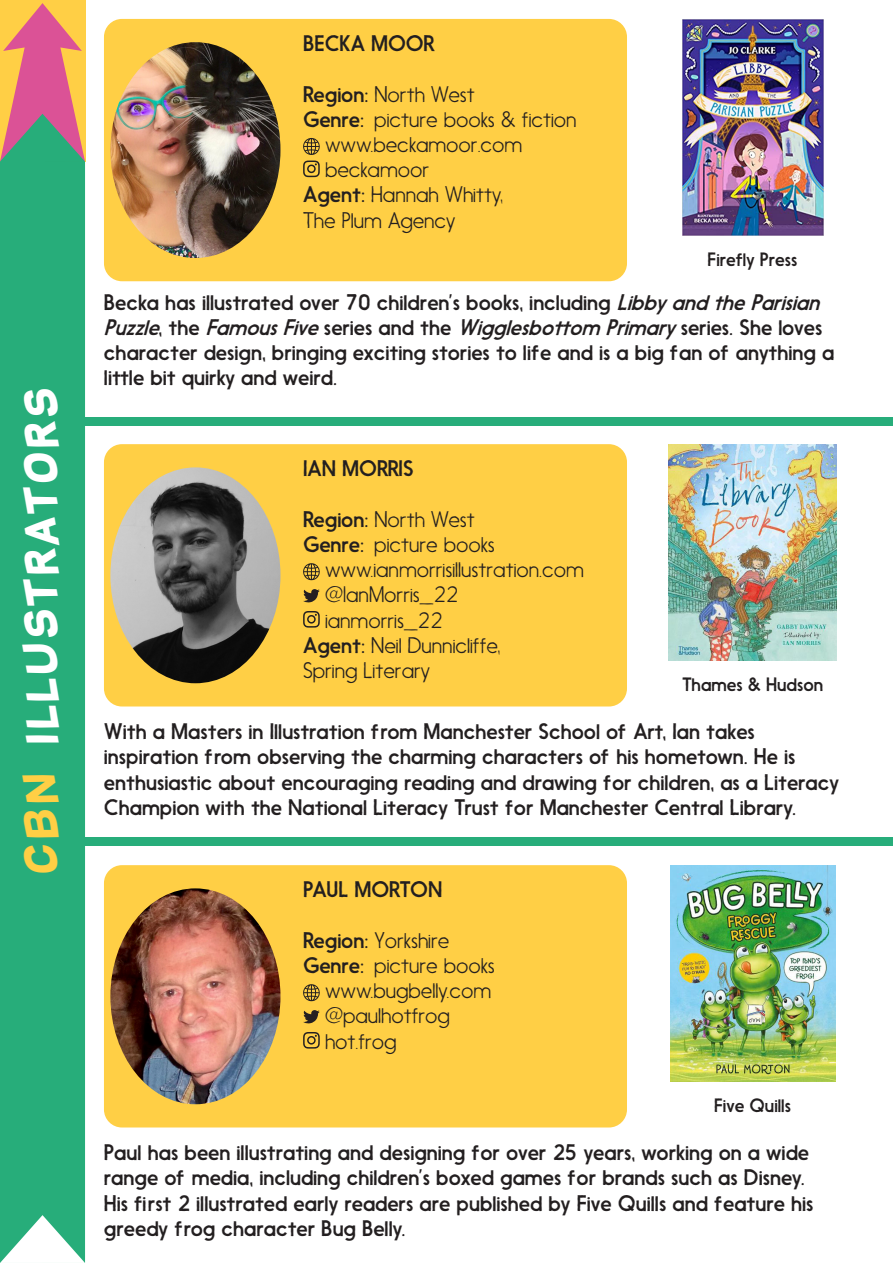
<style>
.page{position:relative;width:893px;height:1263px;background:#fff}
.page>*{position:absolute;margin:0;border:0;box-sizing:border-box;transform-origin:0 0}
.t1{font:45px "Baby Mine OT Fat Jumping";color:#fff}
.t2{font:21px/25.2px "Nanami HM Solid";color:#231f20}
.t3{font:200 21px/25.2px "Nanami HM Solid";color:#231f20}
.t4{font:18px "Nanami HM Solid";color:#231f20}
.s1{color:#ffcf45}
.s2{font-weight:400}
.s3{font-style:italic}
</style>
<div class="page">
<div style="left:104px;top:19px;width:523px;height:262px;background:#ffcf45;border-radius:18px"></div>
<div style="left:104px;top:865px;width:523px;height:262px;background:#ffcf45;border-radius:18px"></div>
<div style="left:104px;top:444px;width:523px;height:262px;background:#ffcf45;border-radius:18px"></div>
<svg style="left:0;top:3px;width:85px;height:111px;background:#eb8c70"></svg>
<div style="left:0;top:114px;width:85px;height:1101px;background:#27ad7a"></div>
<div style="left:0;top:838px;width:893px;height:8px;background:#27ad7a"></div>
<div style="left:0;top:417px;width:893px;height:8px;background:#27ad7a"></div>
<svg style="left:0;top:1215px;width:85px;height:48px"></svg>
<img style="left:682px;top:20px;width:141px;height:215px">
<img style="left:110px;top:42px;width:170px;height:216px">
<svg style="left:303px;top:138px;width:17px;height:17px"></svg>
<svg style="left:303px;top:161px;width:17px;height:16px"></svg>
<img style="left:668px;top:444px;width:169px;height:216px">
<img style="left:110px;top:467px;width:170px;height:216px">
<svg style="left:303px;top:563px;width:17px;height:17px"></svg>
<svg style="left:303px;top:589px;width:17px;height:14px"></svg>
<svg style="left:303px;top:611px;width:17px;height:17px"></svg>
<img style="left:110px;top:888px;width:170px;height:216px">
<img style="left:670px;top:865px;width:165px;height:216px">
<svg style="left:303px;top:984px;width:17px;height:17px"></svg>
<svg style="left:303px;top:1010px;width:17px;height:13px"></svg>
<svg style="left:303px;top:1032px;width:17px;height:16px"></svg>
<p class="t1" style="left:15px;top:877px;width:493px;rotate:-90deg"><span class="s1">CBN</span> ILLUSTRATORS</p>
<p class="t2" style="left:303px;top:31px;width:133px">BECKA MOOR</p>
<p class="t3" style="left:303px;top:82px;width:173px"><span class="s2">Region:</span> North West</p>
<p class="t3" style="left:303px;top:107px;width:275px"><span class="s2">Genre:</span> picture books &amp; fiction</p>
<p class="t3" style="left:325px;top:133px;width:199px">www.beckamoor.com beckamoor</p>
<p class="t3" style="left:303px;top:183px;width:201px"><span class="s2">Agent:</span> Hannah Whitty,<br>The Plum Agency</p>
<p class="t4" style="left:708px;top:249px;width:91px">Firefly Press</p>
<p class="t2" style="left:104px;top:290px;width:732px">Becka has illustrated over 70 children’s books, including <span class="s3">LibbyandtheParisian Puzzle</span>, t h e <span class="s3">FamousFive</span>s e r i e s a n d t h e <span class="s3">Wigglesbottom Primary</span>s e r i e s . S h e l o v e s character design, bringing exciting stories to life and is a big fan of anything a little bit quirky and weird.</p>
<p class="t2" style="left:303px;top:456px;width:112px">IAN MORRIS</p>
<p class="t3" style="left:303px;top:507px;width:173px"><span class="s2">Region:</span> North West</p>
<p class="t3" style="left:303px;top:533px;width:193px"><span class="s2">Genre:</span> picture books</p>
<p class="t3" style="left:325px;top:558px;width:260px">www.ianmorrisillustration.com</p>
<p class="t3" style="left:325px;top:583px;width:135px">@IanMorris_22 ianmorris_22</p>
<p class="t3" style="left:303px;top:633px;width:199px"><span class="s2">Agent:</span> Neil Dunnicliffe,</p>
<p class="t3" style="left:303px;top:659px;width:128px">Spring Literary</p>
<p class="t4" style="left:682px;top:673px;width:143px">Thames &amp; Hudson</p>
<p class="t2" style="left:104px;top:719px;width:736px">With a Masters in Illustration from Manchester School of Art, Ian takes inspiration from observing the charming characters of his hometown. He is enthusiastic about encouraging reading and drawing for children, as a Literacy Champion with the National Literacy Trust for Manchester Central Library.</p>
<p class="t2" style="left:303px;top:877px;width:141px">PAUL MORTON</p>
<p class="t3" style="left:303px;top:928px;width:148px"><span class="s2">Region:</span> Yorkshire</p>
<p class="t3" style="left:303px;top:954px;width:193px"><span class="s2">Genre:</span> picture books</p>
<p class="t3" style="left:325px;top:979px;width:168px">www.bugbelly.com</p>
<p class="t3" style="left:325px;top:1004px;width:126px">@paulhotfrog hot.frog</p>
<p class="t4" style="left:714px;top:1094px;width:78px">Five Quills</p>
<p class="t2" style="left:104px;top:1140px;width:711px">Paul has been illustrating and designing for over 25 years, working on a wide range of media, including children’s boxed games for brands such as Disney.<br>His first 2 illustrated early readers are published by Five Quills and feature his greedy frog character Bug Belly.</p>
</div>
